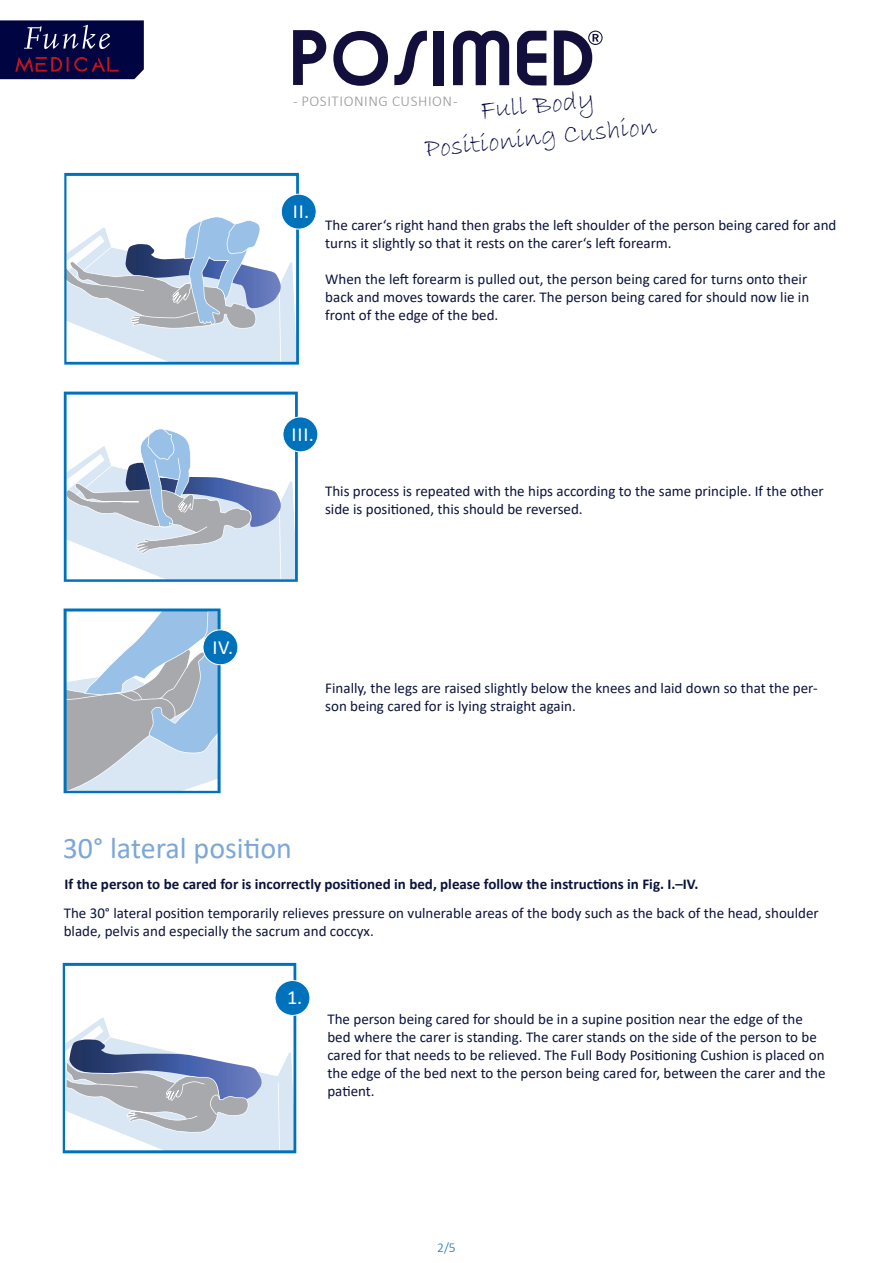
<style>
.page{position:relative;width:893px;height:1263px;background:#fff}
.page>*{position:absolute;margin:0;border:0;box-sizing:border-box;transform-origin:0 0}
.t1{font:30px "Calibri";color:#7ca7d8}
.t2{font:27px/32.4px "Bradley Hand ITC";color:#000541;text-align:center}
.t3{font:20.1px "Calibri";letter-spacing:.04em;color:#fff}
.t4{font:15px/18px "Calibri";color:#0b133c}
.t5{font:700 15px "Calibri";color:#0b133c}
.t6{font:300 15px "Calibri";letter-spacing:.04em;color:#939598}
.t7{font:300 13.5px "Calibri";color:#0072bc}
</style>
<div class="page">
<svg style="left:0;top:20px;width:144px;height:59px;background:#181349"></svg>
<svg style="left:63px;top:963px;width:234px;height:191px"></svg>
<svg style="left:63px;top:608px;width:158px;height:186px"></svg>
<svg style="left:64px;top:173px;width:235px;height:192px"></svg>
<div style="left:281px;top:194px;width:35px;height:35px;background:#0072bc;border-radius:50%"></div>
<div style="left:281px;top:194px;width:36px;height:36px;border:1px solid #fff;border-radius:50%"></div>
<svg style="left:64px;top:392px;width:234px;height:190px"></svg>
<div style="left:283px;top:417px;width:35px;height:35px;background:#0072bc;border-radius:50%"></div>
<div style="left:282px;top:416px;width:36px;height:36px;border:1px solid #fff;border-radius:50%"></div>
<div style="left:275px;top:980px;width:35px;height:35px;background:#0072bc;border-radius:50%"></div>
<div style="left:275px;top:980px;width:35px;height:36px;border:1px solid #fff;border-radius:50%"></div>
<div style="left:203px;top:630px;width:35px;height:35px;background:#0072bc;border-radius:50%"></div>
<div style="left:202px;top:629px;width:36px;height:36px;border:1px solid #fff;border-radius:50%"></div>
<svg style="left:293px;top:30px;width:33px;height:55px"></svg>
<svg style="left:333px;top:31px;width:55px;height:55px"></svg>
<svg style="left:394px;top:31px;width:33px;height:54px"></svg>
<div style="left:433px;top:31px;width:11px;height:55px;background:#120f3d"></div>
<svg style="left:453px;top:31px;width:56px;height:54px"></svg>
<svg style="left:517px;top:31px;width:29px;height:54px"></svg>
<svg style="left:554px;top:31px;width:49px;height:54px"></svg>
<h2 class="t2" style="left:420px;top:101px;width:234px;rotate:-6deg">Full Body<br>Positioning Cushion</h2>
<p class="t6" style="left:293px;top:91px;width:166px">- POSITIONING CUSHION -</p>
<h3 class="t3" style="left:293px;top:197px;width:18px">II.</h3>
<p class="t4" style="left:325px;top:215px;width:513px">The carer‘s right hand then grabs the left shoulder of the person being cared for and turns it slightly so that it rests on the carer‘s left forearm.</p>
<p class="t4" style="left:325px;top:269px;width:485px">When the left forearm is pulled out, the person being cared for turns onto their back and moves towards the carer. The person being cared for should now lie in front of the edge of the bed.</p>
<h3 class="t3" style="left:292px;top:420px;width:24px">III.</h3>
<p class="t4" style="left:325px;top:482px;width:500px">This process is repeated with the hips according to the same principle. If the other side is positioned, this should be reversed.</p>
<h3 class="t3" style="left:212px;top:633px;width:22px">IV.</h3>
<p class="t4" style="left:325px;top:679px;width:494px">Finally, the legs are raised slightly below the knees and laid down so that the per&shy;son being cared for is lying straight again.</p>
<h1 class="t1" style="left:63px;top:827px;width:231px">30° lateral position</h1>
<p class="t5" style="left:65px;top:873px;width:635px">If the person to be cared for is incorrectly positioned in bed, please follow the instructions in Fig. I.–IV.</p>
<p class="t4" style="left:64px;top:903px;width:757px">The 30° lateral position temporarily relieves pressure on vulnerable areas of the body such as the back of the head, shoulder blade, pelvis and especially the sacrum and coccyx.</p>
<h3 class="t3" style="left:287px;top:984px;width:17px">1.</h3>
<p class="t4" style="left:327px;top:1010px;width:500px">The person being cared for should be in a supine position near the edge of the bed where the carer is standing. The carer stands on the side of the person to be cared for that needs to be relieved. The Full Body Positioning Cushion is placed on the edge of the bed next to the person being cared for, between the carer and the patient.</p>
<p class="t7" style="left:437px;top:1239px;width:20px">2/5</p>
</div>
